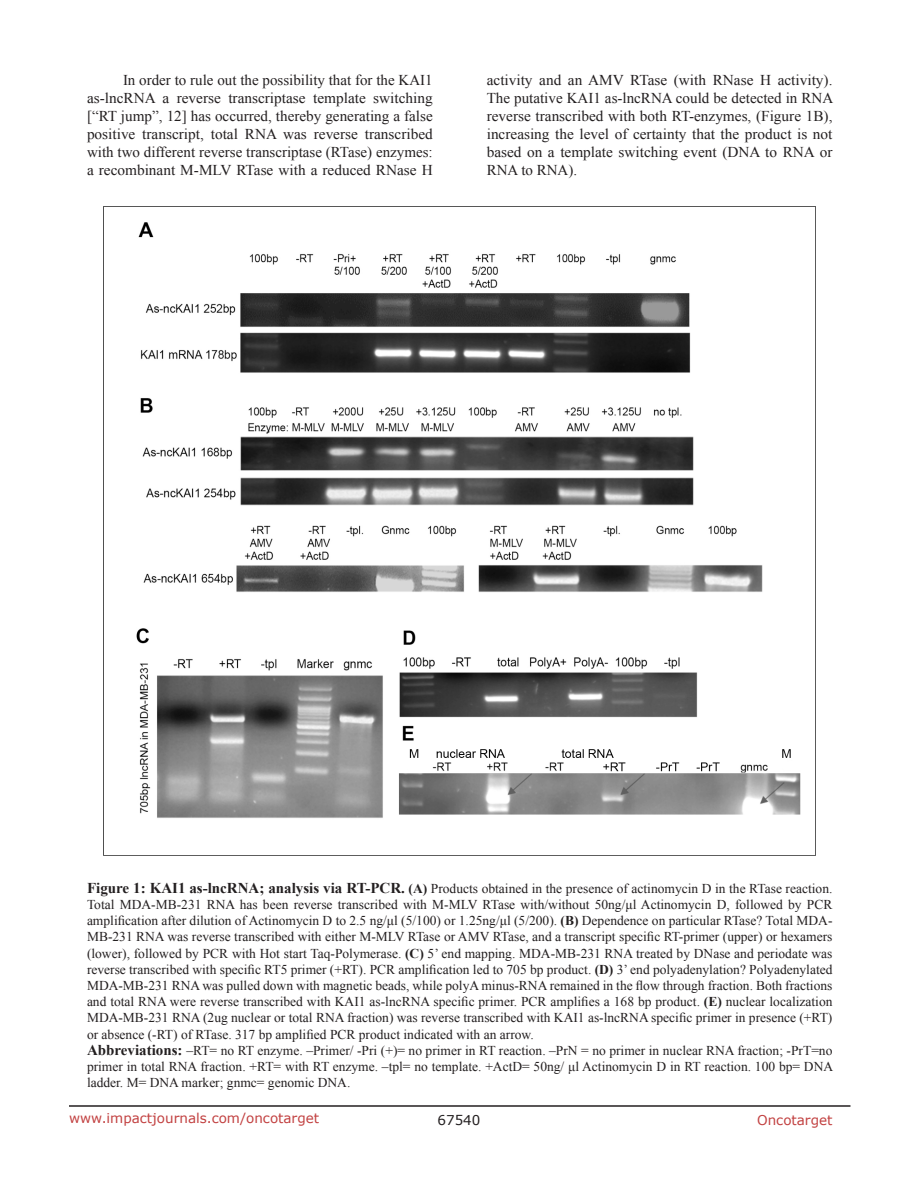
<style>
.page{position:relative;width:918px;height:1188px;background:#fff}
.page>*{position:absolute;margin:0;border:0;box-sizing:border-box;transform-origin:0 0}
.BodyText{font:15px/18px "Times New Roman";color:#231f20;text-align:justify}
.figuretext{font:13.5px/16.2px "Times New Roman";color:#231f20;text-align:justify}
.t1{font:13.5px "Verdana";color:#c24141}
.t2{font:13.5px "Verdana";color:#231f20}
.s1{font-weight:700;font-size:15px}
.s2{font-weight:700}
</style>
<div class="page">
<hr style="left:69px;top:1105px;width:781px;height:2px;background:#231f20">
<img style="left:104px;top:206px;width:712px;height:649px">
<p class="BodyText" style="left:87px;top:71px;width:347px;text-indent:36px">In order to rule out the possibility that for the KAI1 as-lncRNA a reverse transcriptase template switching [“RT jump”, 12] has occurred, thereby generating a false positive transcript, total RNA was reverse transcribed with two different reverse transcriptase (RTase) enzymes: a recombinant M-MLV RTase with a reduced RNase H</p>
<p class="BodyText" style="left:487px;top:71px;width:348px">activity and an AMV RTase (with RNase H activity).<br>The putative KAI1 as-lncRNA could be detected in RNA reverse transcribed with both RT-enzymes, (Figure 1B), increasing the level of certainty that the product is not based on a template switching event (DNA to RNA or RNA to RNA).</p>
<p class="figuretext" style="left:87px;top:880px;width:747px"><span class="s1">Figure 1: KAI1 as-lncRNA; analysis via RT-PCR.</span> <span class="s2">(A)</span> Products obtained in the presence of actinomycin D in the RTase reaction.<br>Total MDA-MB-231 RNA has been reverse transcribed with M-MLV RTase with/without 50ng/μl Actinomycin D, followed by PCR amplification after dilution of Actinomycin D to 2.5 ng/μl (5/100) or 1.25ng/μl (5/200). <span class="s2">(B)</span> Dependence on particular RTase? Total MDA-MB-231 RNA was reverse transcribed with either M-MLV RTase or AMV RTase, and a transcript specific RT-primer (upper) or hexamers (lower), followed by PCR with Hot start Taq-Polymerase. <span class="s2">(C)</span> 5’ end mapping. MDA-MB-231 RNA treated by DNase and periodate was reverse transcribed with specific RT5 primer (+RT). PCR amplification led to 705 bp product. <span class="s2">(D)</span> 3’ end polyadenylation? Polyadenylated MDA-MB-231 RNA was pulled down with magnetic beads, while polyA minus-RNA remained in the flow through fraction. Both fractions and total RNA were reverse transcribed with KAI1 as-lncRNA specific primer. PCR amplifies a 168 bp product. <span class="s2">(E)</span> nuclear localization MDA-MB-231 RNA (2ug nuclear or total RNA fraction) was reverse transcribed with KAI1 as-lncRNA specific primer in presence (+RT) or absence (-RT) of RTase. 317 bp amplified PCR product indicated with an arrow.</p>
<p class="figuretext" style="left:87px;top:1042px;width:748px"><span class="s1">Abbreviations:</span> –RT= no RT enzyme. –Primer/ -Pri (+)= no primer in RT reaction. –PrN = no primer in nuclear RNA fraction; -PrT=no primer in total RNA fraction. +RT= with RT enzyme. –tpl= no template. +ActD= 50ng/ μl Actinomycin D in RT reaction. 100 bp= DNA ladder. M= DNA marker; gnmc= genomic DNA.</p>
<p class="t1" style="left:69px;top:1109px;width:252px">www.impactjournals.com/oncotarget</p>
<p class="t2" style="left:438px;top:1111px;width:44px">67540</p>
<p class="t1" style="left:757px;top:1111px;width:77px">Oncotarget</p>
</div>
